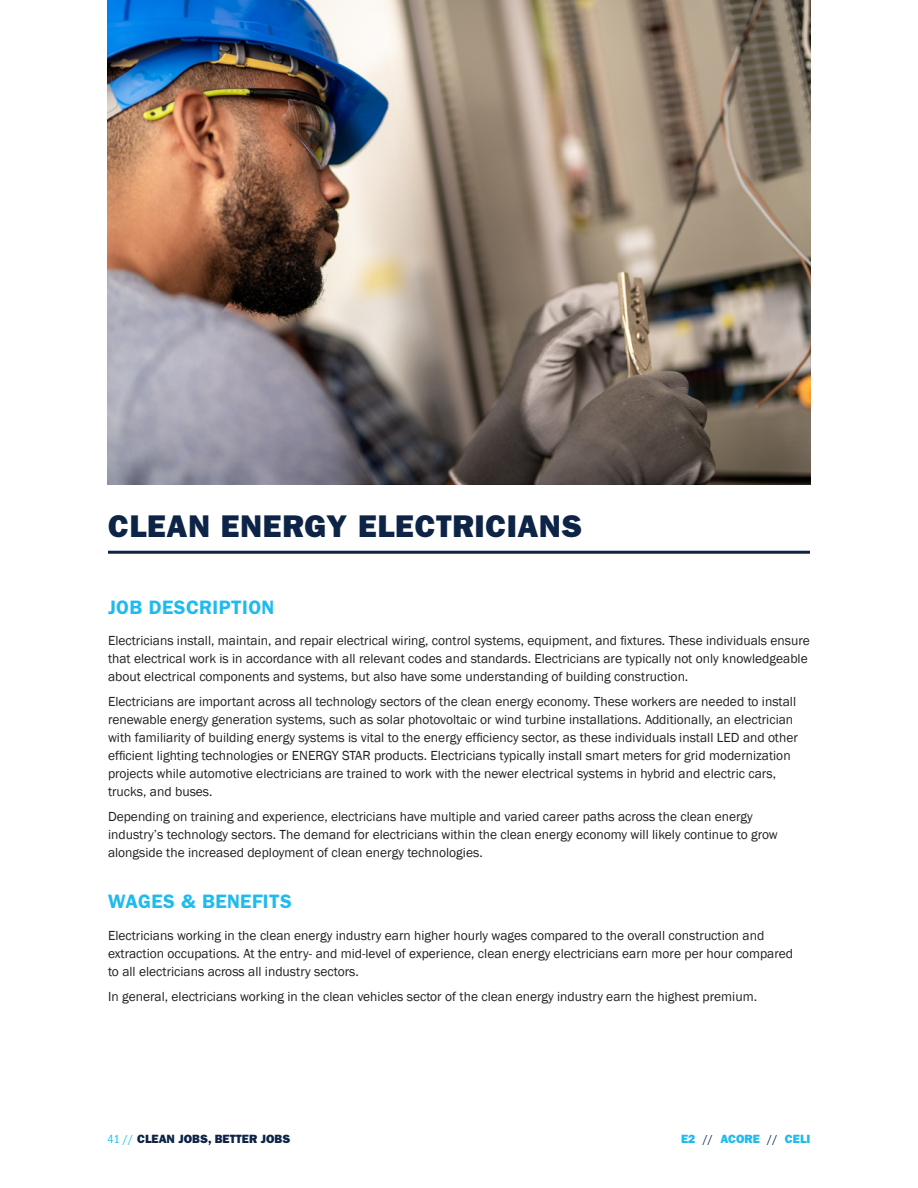
<style>
.page{position:relative;width:918px;height:1188px;background:#fff}
.page>*{position:absolute;margin:0;border:0;box-sizing:border-box;transform-origin:0 0}
.t1{font:800 31.5px "Franklin Gothic";letter-spacing:.02em;color:#0e2446}
.t2{font:600 19.5px "Franklin Gothic";letter-spacing:.02em;color:#1fbbee}
.t3{font:13.5px/18px "Franklin Gothic";color:#231f20}
.t4{font:800 12px "Franklin Gothic";color:#0e2446}
.t5{font:800 12px "Franklin Gothic";color:#1fbbee}
.s1{font-weight:400;font-stretch:condensed;color:#1fbbee}
.s2{font-weight:400;font-stretch:condensed;color:#0e2446}
</style>
<div class="page">
<hr style="left:108px;top:551px;width:702px;height:3px;background:#0e2446">
<img style="left:108px;top:0;width:702px;height:485px">
<h1 class="t1" style="left:108px;top:508px;width:476px">CLEAN ENERGY ELECTRICIANS</h1>
<h2 class="t2" style="left:108px;top:596px;width:168px">JOB DESCRIPTION</h2>
<p class="t3" style="left:108px;top:632px;width:704px">Electricians install, maintain, and repair electrical wiring, control systems, equipment, and fixtures. These individuals ensure that electrical work is in accordance with all relevant codes and standards. Electricians are typically not only knowledgeable about electrical components and systems, but also have some understanding of building construction.</p>
<p class="t3" style="left:108px;top:693px;width:691px">Electricians are important across all technology sectors of the clean energy economy. These workers are needed to install renewable energy generation systems, such as solar photovoltaic or wind turbine installations. Additionally, an electrician with familiarity of building energy systems is vital to the energy efficiency sector, as these individuals install LED and other efficient lighting technologies or ENERGY STAR products. Electricians typically install smart meters for grid modernization projects while automotive electricians are trained to work with the newer electrical systems in hybrid and electric cars, trucks, and buses.</p>
<p class="t3" style="left:108px;top:808px;width:671px">Depending on training and experience, electricians have multiple and varied career paths across the clean energy industry’s technology sectors. The demand for electricians within the clean energy economy will likely continue to grow alongside the increased deployment of clean energy technologies.</p>
<h2 class="t2" style="left:108px;top:890px;width:185px">WAGES &amp; BENEFITS</h2>
<p class="t3" style="left:108px;top:927px;width:687px">Electricians working in the clean energy industry earn higher hourly wages compared to the overall construction and extraction occupations. At the entry- and mid-level of experience, clean energy electricians earn more per hour compared to all electricians across all industry sectors.</p>
<p class="t3" style="left:108px;top:988px;width:651px">In general, electricians working in the clean vehicles sector of the clean energy industry earn the highest premium.</p>
<p class="t4" style="left:108px;top:1132px;width:184px"><span class="s1">41 //</span> CLEAN JOBS, BETTER JOBS</p>
<p class="t5" style="left:681px;top:1132px;width:131px">E2 <span class="s2">//</span> ACORE <span class="s2">//</span> CELI</p>
</div>
